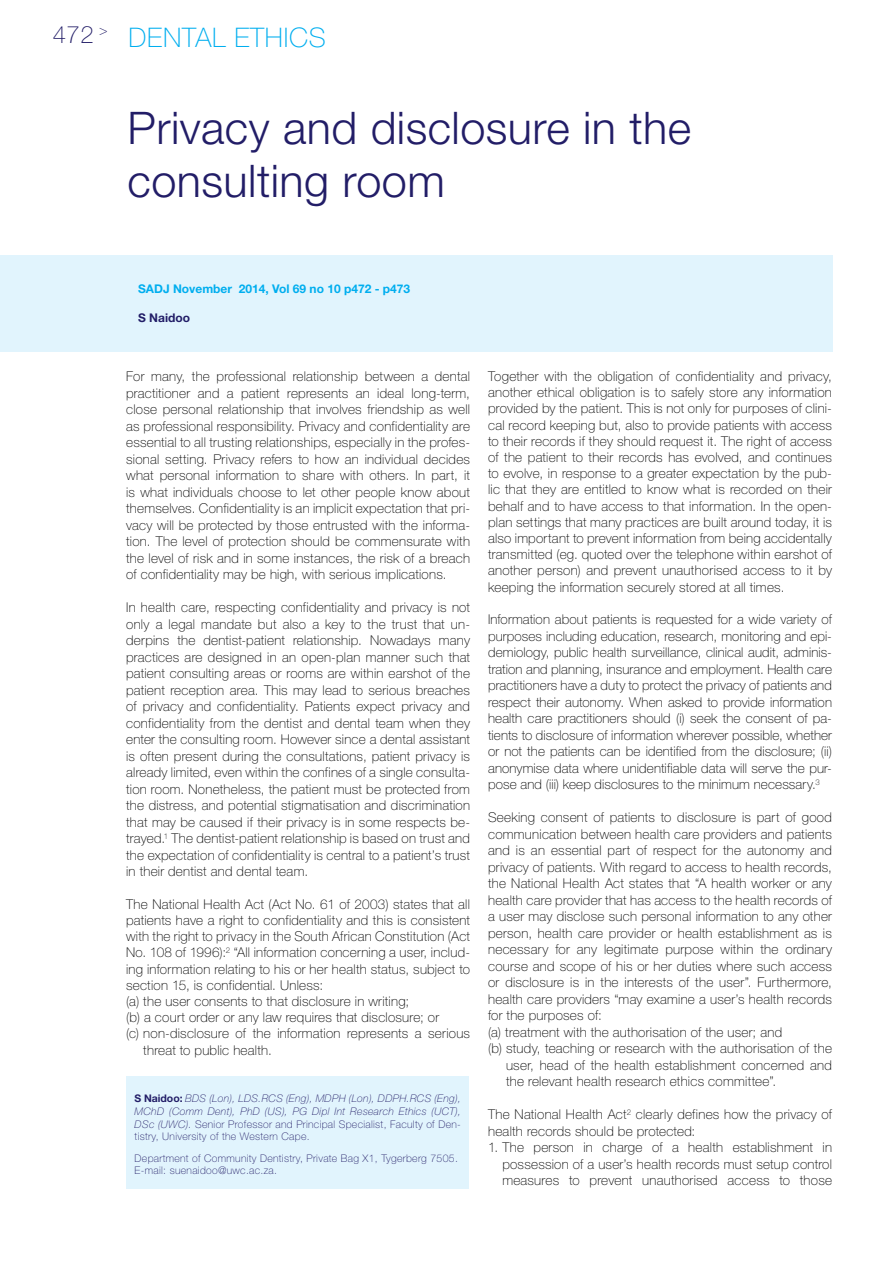
<style>
.page{position:relative;width:893px;height:1263px;background:#fff}
.page>*{position:absolute;margin:0;border:0;box-sizing:border-box;transform-origin:0 0}
.t1{font:300 45px/52.5px "Helvetica Neue LT Std";letter-spacing:.01em;color:#221d67}
.t2{font:100 27px "Helvetica Neue LT Std";letter-spacing:.025em;color:#00aeef}
.t3{font:100 13.5px/16.5px "Helvetica Neue LT Std";letter-spacing:.02em;color:#000;text-align:justify}
.t4{font:700 12px "Helvetica Neue LT Std";color:#00aeef}
.t5{font:700 12px "Helvetica Neue LT Std";color:#221d67}
.t6{font:italic 100 10.5px/12.6px "Helvetica Neue LT Std";letter-spacing:.03em;color:#221d67;text-align:justify}
.t7{font:100 10.5px/12.6px "Helvetica Neue LT Std";letter-spacing:.03em;color:#221d67}
.s1{font-size:24px;color:#221d67}
.s2{font-weight:700;font-style:normal}
.s3{font-style:normal}
</style>
<div class="page">
<div style="left:0;top:255px;width:832px;height:96px;background:#e1f4fd"></div>
<div style="left:126px;top:1076px;width:343px;height:113px;background:#e1f4fd"></div>
<h2 class="t2" style="left:53px;top:22px;width:274px"><span class="s1">472</span> <sup>&gt;</sup> DENTAL ETHICS</h2>
<h1 class="t1" style="left:128px;top:101px;width:565px">Privacy and disclosure in the consulting room</h1>
<p class="t4" style="left:138px;top:281px;width:274px">SADJ November 2014, Vol 69 no 10 p472 - p473</p>
<p class="t5" style="left:138px;top:310px;width:53px">S Naidoo</p>
<p class="t3" style="left:126px;top:368px;width:345px">For many, the professional relationship between a dental practitioner and a patient represents an ideal long-term, close personal relationship that involves friendship as well as professional responsibility. Privacy and confidentiality are essential to all trusting relationships, especially in the profes&shy;sional setting. Privacy refers to how an individual decides what personal information to share with others. In part, it is what individuals choose to let other people know about themselves. Confidentiality is an implicit expectation that pri&shy;vacy will be protected by those entrusted with the informa&shy;tion. The level of protection should be commensurate with the level of risk and in some instances, the risk of a breach of confidentiality may be high, with serious implications.</p>
<p class="t3" style="left:126px;top:599px;width:345px">In health care, respecting confidentiality and privacy is not only a legal mandate but also a key to the trust that un&shy;derpins the dentist-patient relationship. Nowadays many practices are designed in an open-plan manner such that patient consulting areas or rooms are within earshot of the patient reception area. This may lead to serious breaches of privacy and confidentiality. Patients expect privacy and confidentiality from the dentist and dental team when they enter the consulting room. However since a dental assistant is often present during the consultations, patient privacy is already limited, even within the confines of a single consulta&shy;tion room. Nonetheless, the patient must be protected from the distress, and potential stigmatisation and discrimination that may be caused if their privacy is in some respects be&shy;trayed.<sup>1</sup> The dentist-patient relationship is based on trust and the expectation of confidentiality is central to a patient’s trust in their dentist and dental team.</p>
<p class="t3" style="left:126px;top:896px;width:345px">The National Health Act (Act No. 61 of 2003) states that all</p>
<p class="t3" style="left:126px;top:912px;width:345px">patients have a right to confidentiality and this is consistent</p>
<p class="t3" style="left:126px;top:928px;width:345px">with the right to privacy in the South African Constitution (Act</p>
<p class="t3" style="left:126px;top:944px;width:345px">No. 108 of 1996):<sup>2</sup> “All information concerning a user, includ-</p>
<p class="t3" style="left:126px;top:960px;width:345px">ing information relating to his or her health status, subject to</p>
<p class="t3" style="left:126px;top:977px;width:198px">section 15, is confidential. Unless:</p>
<p class="t3" style="left:126px;top:993px;width:285px">(a) the user consents to that disclosure in writing;</p>
<p class="t3" style="left:126px;top:1009px;width:315px">(b) a court order or any law requires that disclosure; or</p>
<p class="t3" style="left:126px;top:1025px;width:345px">(c) non-disclosure of the information represents a serious</p>
<p class="t3" style="left:143px;top:1041px;width:130px">threat to public health.</p>
<p class="t6" style="left:135px;top:1092px;width:328px"><span class="s2">S Naidoo:</span> BDS (Lon), LDS.RCS (Eng), MDPH (Lon), DDPH.RCS (Eng), MChD (Comm Dent), PhD (US), PG Dipl Int Research Ethics (UCT), DSc (UWC). <span class="s3">Senior Professor and Principal Specialist, Faculty of Den&shy;tistry, University of the Western Cape.</span></p>
<p class="t7" style="left:135px;top:1152px;width:325px">Department of Community Dentistry, Private Bag X1, Tygerberg 7505.<br>E-mail: suenaidoo@uwc.ac.za.</p>
<p class="t3" style="left:488px;top:368px;width:345px">Together with the obligation of confidentiality and privacy, another ethical obligation is to safely store any information provided by the patient. This is not only for purposes of clini&shy;cal record keeping but, also to provide patients with access to their records if they should request it. The right of access of the patient to their records has evolved, and continues to evolve, in response to a greater expectation by the pub&shy;lic that they are entitled to know what is recorded on their behalf and to have access to that information. In the open&shy;plan settings that many practices are built around today, it is also important to prevent information from being accidentally transmitted (eg. quoted over the telephone within earshot of another person) and prevent unauthorised access to it by keeping the information securely stored at all times.</p>
<p class="t3" style="left:488px;top:611px;width:345px">Information about patients is requested for a wide variety of purposes including education, research, monitoring and epi&shy;demiology, public health surveillance, clinical audit, adminis&shy;tration and planning, insurance and employment. Health care practitioners have a duty to protect the privacy of patients and respect their autonomy. When asked to provide information health care practitioners should (i) seek the consent of pa&shy;tients to disclosure of information wherever possible, whether or not the patients can be identified from the disclosure; (ii) anonymise data where unidentifiable data will serve the pur&shy;pose and (iii) keep disclosures to the minimum necessary.<sup>3</sup></p>
<p class="t3" style="left:488px;top:809px;width:345px">Seeking consent of patients to disclosure is part of good</p>
<p class="t3" style="left:488px;top:826px;width:345px">communication between health care providers and patients</p>
<p class="t3" style="left:488px;top:842px;width:345px">and is an essential part of respect for the autonomy and</p>
<p class="t3" style="left:488px;top:859px;width:345px">privacy of patients. With regard to access to health records,</p>
<p class="t3" style="left:488px;top:875px;width:345px">the National Health Act states that “A health worker or any</p>
<p class="t3" style="left:488px;top:892px;width:345px">health care provider that has access to the health records of</p>
<p class="t3" style="left:488px;top:908px;width:345px">a user may disclose such personal information to any other</p>
<p class="t3" style="left:488px;top:925px;width:345px">person, health care provider or health establishment as is</p>
<p class="t3" style="left:488px;top:941px;width:345px">necessary for any legitimate purpose within the ordinary</p>
<p class="t3" style="left:488px;top:958px;width:345px">course and scope of his or her duties where such access</p>
<p class="t3" style="left:488px;top:974px;width:345px">or disclosure is in the interests of the user”. Furthermore,</p>
<p class="t3" style="left:488px;top:991px;width:345px">health care providers “may examine a user’s health records</p>
<p class="t3" style="left:488px;top:1007px;width:115px">for the purposes of:</p>
<p class="t3" style="left:488px;top:1024px;width:296px">(a) treatment with the authorisation of the user; and</p>
<p class="t3" style="left:488px;top:1040px;width:345px">(b) study, teaching or research with the authorisation of the</p>
<p class="t3" style="left:506px;top:1057px;width:327px">user, head of the health establishment concerned and</p>
<p class="t3" style="left:506px;top:1073px;width:272px">the relevant health research ethics committee”.</p>
<p class="t3" style="left:488px;top:1106px;width:345px">The National Health Act<sup>2</sup> clearly defines how the privacy of health records should be protected:</p>
<p class="t3" style="left:502px;top:1139px;width:331px;text-indent:-14px">1. The person in charge of a health establishment in possession of a user’s health records must setup control measures to prevent unauthorised access to those</p>
</div>
